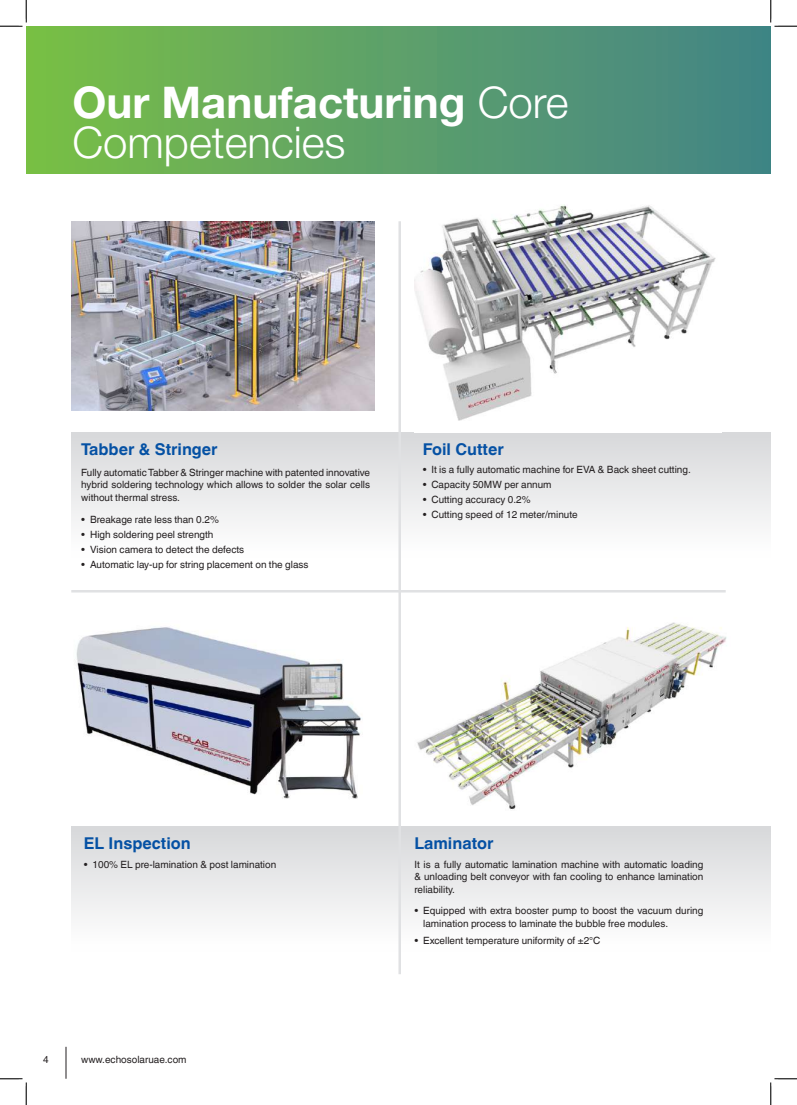
<style>
.page{position:relative;width:797px;height:1105px;background:#fff}
.page>*{position:absolute;margin:0;border:0;box-sizing:border-box;transform-origin:0 0}
.t1{font:700 43.75px/40px "Helvetica Neue LT Std";color:#fff}
.t2{font:700 16.25px "Helvetica World";color:#0551a4}
.t3{font:10px/12.5px "Helvetica World";color:#231f20;text-align:justify}
.s1{font-weight:300}
</style>
<div class="page">
<hr style="left:66px;top:1047px;width:1px;height:32px;background:#231f20">
<div style="left:71px;top:432px;width:699px;height:126px;background:linear-gradient(to bottom,#d7d8da,#fff)"></div>
<div style="left:71px;top:826px;width:699px;height:125px;background:linear-gradient(to bottom,#d7d8da,#fff)"></div>
<div style="left:26px;top:26px;width:744px;height:147px;background:linear-gradient(to right,#79bf47,#418389)"></div>
<img style="left:414px;top:204px;width:307px;height:229px">
<img style="left:71px;top:221px;width:303px;height:189px">
<img style="left:76px;top:627px;width:286px;height:172px">
<img style="left:417px;top:622px;width:310px;height:188px">
<hr style="left:71px;top:590px;width:654px;height:2px;background:#e0e1e3">
<hr style="left:398px;top:221px;width:3px;height:753px;background:#e0e1e3">
<svg style="left:0;top:0;width:27px;height:27px"></svg>
<svg style="left:0;top:1078px;width:27px;height:27px"></svg>
<svg style="left:770px;top:0;width:27px;height:27px"></svg>
<svg style="left:770px;top:1078px;width:27px;height:27px"></svg>
<h1 class="t1" style="left:72px;top:81px;width:497px">Our Manufacturing <span class="s1">Core<br>Competencies</span></h1>
<h2 class="t2" style="left:81px;top:440px;width:138px">Tabber &amp; Stringer</h2>
<p class="t3" style="left:81px;top:466px;width:290px">Fully automatic Tabber &amp; Stringer machine with patented innovative hybrid soldering technology which allows to solder the solar cells without thermal stress.</p>
<p class="t3" style="left:81px;top:513px;width:139px">• Breakage rate less than 0.2%</p>
<p class="t3" style="left:81px;top:528px;width:134px">• High soldering peel strength</p>
<p class="t3" style="left:81px;top:543px;width:164px">• Vision camera to detect the defects</p>
<p class="t3" style="left:81px;top:558px;width:229px">• Automatic lay-up for string placement on the glass</p>
<h2 class="t2" style="left:422px;top:440px;width:83px">Foil Cutter</h2>
<p class="t3" style="left:422px;top:464px;width:269px">• It is a fully automatic machine for EVA &amp; Back sheet cutting.</p>
<p class="t3" style="left:422px;top:479px;width:130px">• Capacity 50MW per annum</p>
<p class="t3" style="left:422px;top:494px;width:109px">• Cutting accuracy 0.2%</p>
<p class="t3" style="left:422px;top:509px;width:156px">• Cutting speed of 12 meter/minute</p>
<h2 class="t2" style="left:84px;top:834px;width:108px">EL Inspection</h2>
<p class="t3" style="left:84px;top:858px;width:194px">• 100% EL pre-lamination &amp; post lamination</p>
<p class="t3" style="left:43px;top:1053px;width:7px">4</p>
<p class="t3" style="left:81px;top:1053px;width:107px">www.echosolaruae.com</p>
<h2 class="t2" style="left:414px;top:834px;width:81px">Laminator</h2>
<p class="t3" style="left:414px;top:858px;width:290px">It is a fully automatic lamination machine with automatic loading &amp; unloading belt conveyor with fan cooling to enhance lamination reliability.</p>
<p class="t3" style="left:423px;top:904px;width:281px;text-indent:-9px">• Equipped with extra booster pump to boost the vacuum during lamination process to laminate the bubble free modules.</p>
<p class="t3" style="left:414px;top:934px;width:187px">• Excellent temperature uniformity of ±2°C</p>
</div>
